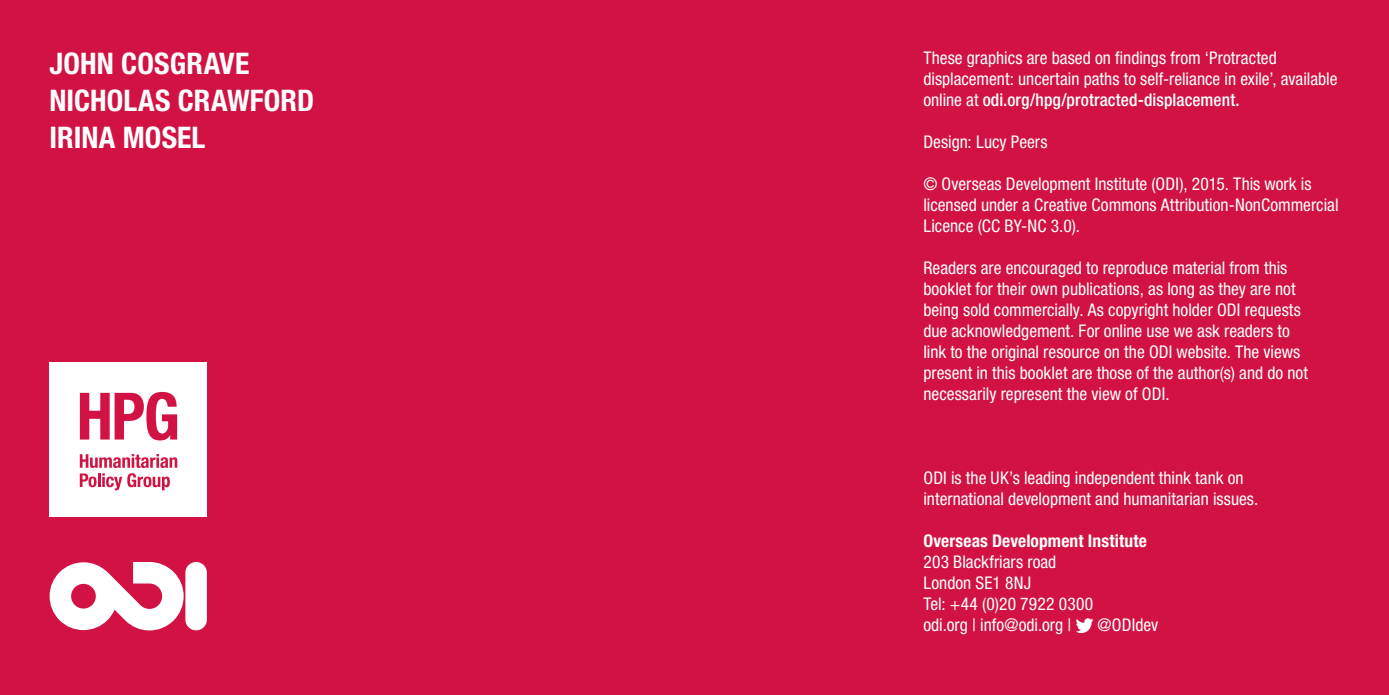
<style>
.page{position:relative;width:1389px;height:695px;background:#fff}
.page>*{position:absolute;margin:0;border:0;box-sizing:border-box;transform-origin:0 0}
.t1{font:700 condensed 29.75px/36.8px "Helvetica Neue LT Std";letter-spacing:.005em;color:#fff}
.t2{font:condensed 17.5px/21px "Helvetica Neue LT Std";color:#fff}
.t3{font:700 condensed 17.5px "Helvetica Neue LT Std";color:#fff}
.s1{font-weight:500}
</style>
<div class="page">
<div style="left:0;top:0;width:1389px;height:694px;background:#d11242"></div>
<svg style="left:1076px;top:618px;width:17px;height:15px"></svg>
<svg style="left:50px;top:562px;width:134px;height:68px"></svg>
<div style="left:185px;top:562px;width:22px;height:68px;background:#fff;border-radius:11px"></div>
<div style="left:50px;top:362px;width:157px;height:155px;background:#fff"></div>
<svg style="left:80px;top:392px;width:97px;height:48px"></svg>
<svg style="left:80px;top:454px;width:97px;height:36px"></svg>
<h1 class="t1" style="left:50px;top:45px;width:266px">John Cosgrave<br>Nicholas Crawford<br>IRIN</h1>
<h1 class="t1" style="left:99px;top:118px;width:42px">A MOSEL</h1>
<p class="t2" style="left:923px;top:47px;width:416px">These graphics are based on findings from ‘Protracted displacement: uncertain paths to self-reliance in exile’, available online at <span class="s1">odi.org/hpg/protracted-displacement.</span></p>
<p class="t2" style="left:923px;top:131px;width:126px">Design: Lucy Peers</p>
<p class="t2" style="left:923px;top:173px;width:417px">© Overseas Development Institute (ODI), 2015. This work is licensed under a Creative Commons Attribution-NonCommercial<br>Licence (CC BY-NC 3.0).</p>
<p class="t2" style="left:923px;top:257px;width:386px">Readers are encouraged to reproduce material from this booklet for their own publications, as long as they are not being sold commercially. As copyright holder ODI requests due acknowledgement. For online use we ask readers to link to the original resource on the ODI website. The views present in this booklet are those of the author(s) and do not necessarily represent the view of ODI.</p>
<p class="t2" style="left:923px;top:467px;width:336px">ODI is the UK’s leading independent think tank on international development and humanitarian issues.</p>
<p class="t3" style="left:923px;top:530px;width:225px">Overseas Development Institute</p>
<p class="t2" style="left:923px;top:551px;width:171px">203 Blackfriars road<br>London SE1 8NJ<br>Tel: +44 (0)20 7922 0300 odi.org | info@odi.org |</p>
<p class="t2" style="left:1098px;top:614px;width:62px">@ODIdev</p>
</div>
